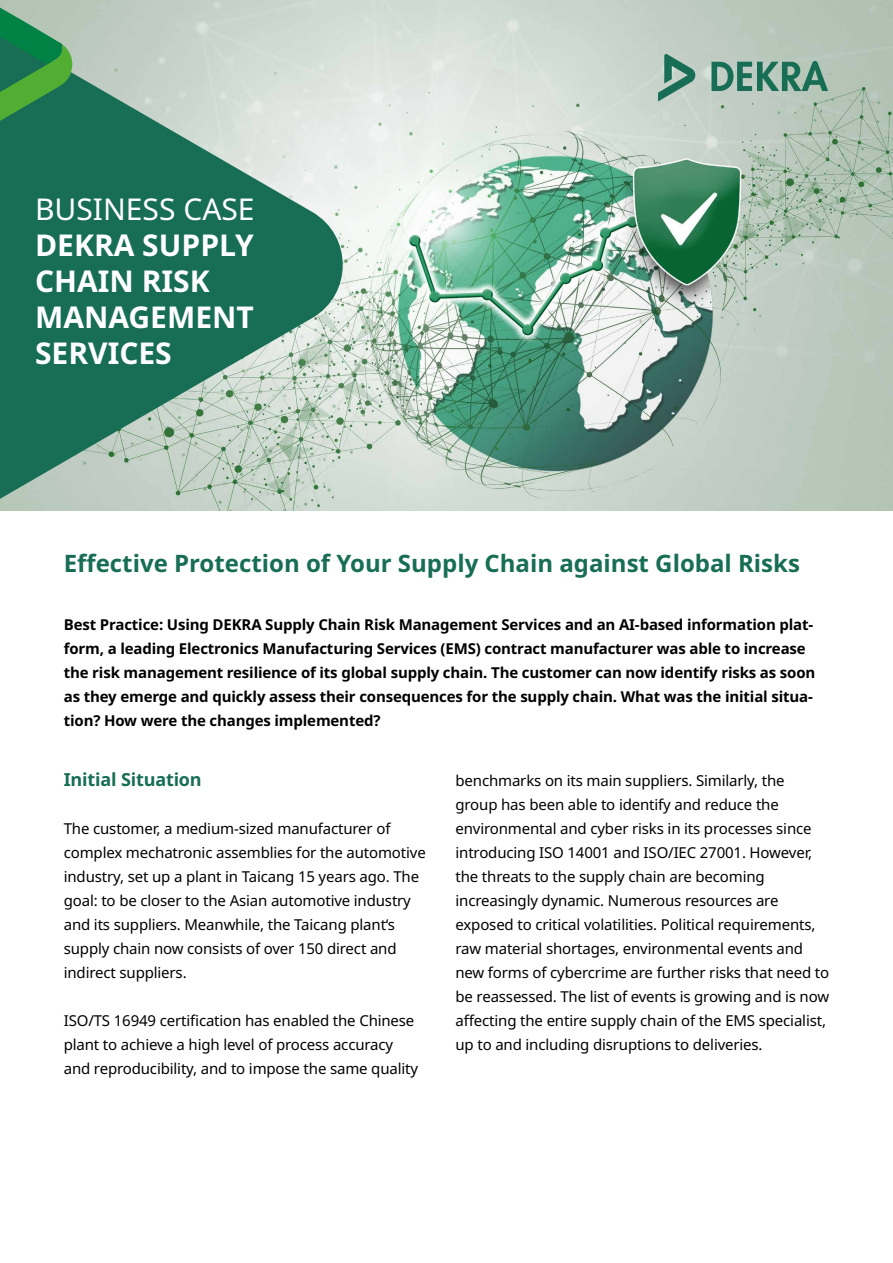
<style>
.page{position:relative;width:893px;height:1263px;background:#fff}
.page>*{position:absolute;margin:0;border:0;box-sizing:border-box;transform-origin:0 0}
.t1{font:700 30px/36px "Noto Sans";color:#fff}
.t2{font:30px "Noto Sans";color:#fff}
.t3{font:700 24px "Noto Sans";color:#176e54}
.t4{font:700 18px "Noto Sans";letter-spacing:-.01em;color:#176e54}
.t5{font:15px/24px "Noto Sans";letter-spacing:-.01em;color:#000}
.t6{font:700 15px/24px "Noto Sans";letter-spacing:-.01em;color:#000}
</style>
<div class="page">
<img style="left:73px;top:0;width:820px;height:510px">
<svg style="left:711px;top:61px;width:117px;height:30px;background:#689b88"></svg>
<svg style="left:658px;top:54px;width:37px;height:47px;background:#80a99a"></svg>
<svg style="left:0;top:6px;width:353px;height:505px;background:#70a190"></svg>
<svg style="left:0;top:0;width:73px;height:151px;background:#3d8e5e"></svg>
<h1 class="t2" style="left:35px;top:192px;width:221px">BUSINESS CASE</h1>
<h1 class="t1" style="left:35px;top:228px;width:220px">DEKRA SUPPLY<br>CHAIN RISK<br>MANAGEMENT<br>SERVICES</h1>
<h2 class="t3" style="left:64px;top:549px;width:738px">Effective Protection of Your Supply Chain against Global Risks</h2>
<p class="t6" style="left:64px;top:613px;width:753px">Best Practice: Using DEKRA Supply Chain Risk Management Services and an AI-based information plat&shy;form, a leading Electronics Manufacturing Services (EMS) contract manufacturer was able to increase the risk management resilience of its global supply chain. The customer can now identify risks as soon as they emerge and quickly assess their consequences for the supply chain. What was the initial situa&shy;tion? How were the changes implemented?</p>
<p class="t4" style="left:64px;top:769px;width:139px">Initial Situation</p>
<p class="t5" style="left:64px;top:817px;width:363px">The customer, a medium-sized manufacturer of complex mechatronic assemblies for the automotive industry, set up a plant in Taicang 15 years ago. The goal: to be closer to the Asian automotive industry and its suppliers. Meanwhile, the Taicang plant‘s supply chain now consists of over 150 direct and indirect suppliers.</p>
<p class="t5" style="left:64px;top:1009px;width:356px">ISO/TS 16949 certification has enabled the Chinese plant to achieve a high level of process accuracy and reproducibility, and to impose the same quality</p>
<p class="t5" style="left:455px;top:769px;width:375px">benchmarks on its main suppliers. Similarly, the group has been able to identify and reduce the environmental and cyber risks in its processes since introducing ISO 14001 and ISO/IEC 27001. However, the threats to the supply chain are becoming increasingly dynamic. Numerous resources are exposed to critical volatilities. Political requirements, raw material shortages, environmental events and new forms of cybercrime are further risks that need to be reassessed. The list of events is growing and is now affecting the entire supply chain of the EMS specialist, up to and including disruptions to deliveries.</p>
</div>
